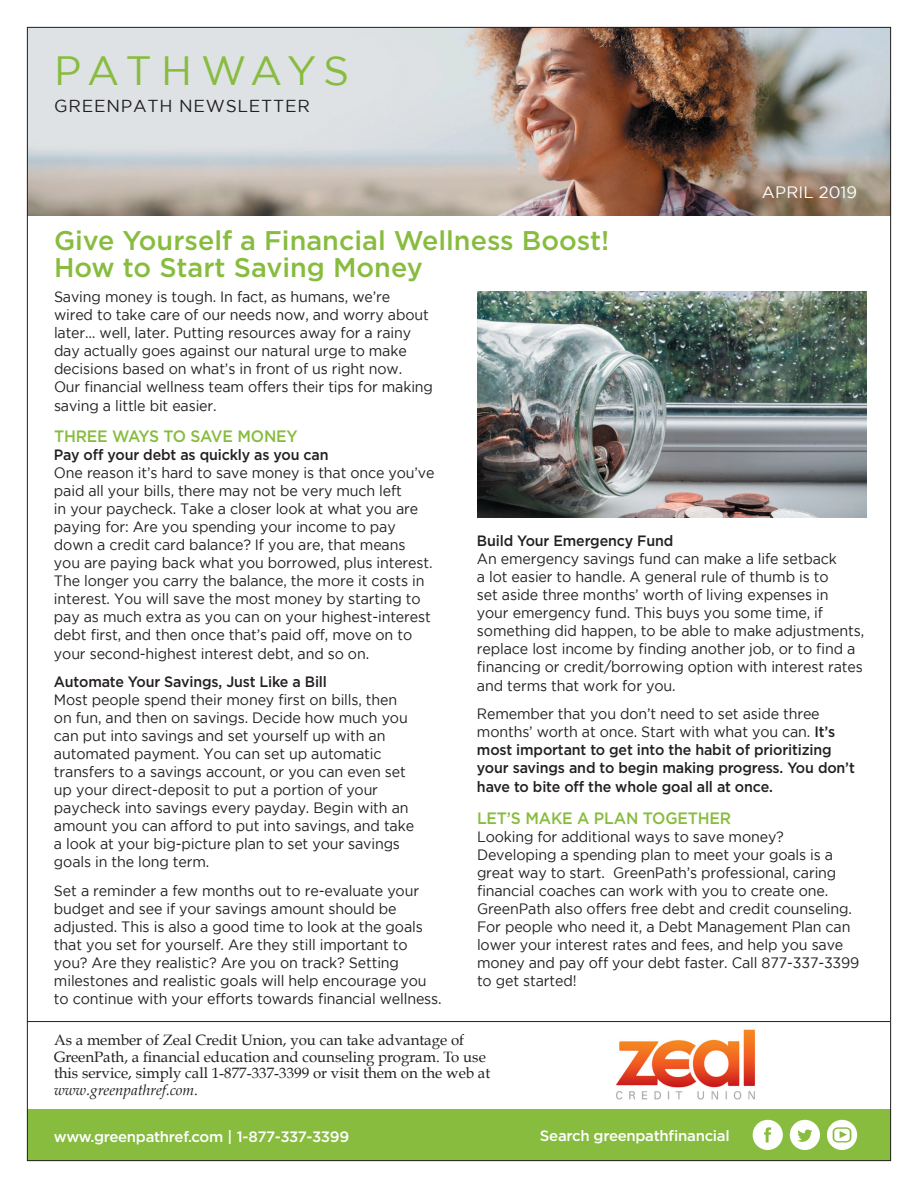
<style>
.page{position:relative;width:918px;height:1188px;background:#fff}
.page>*{position:absolute;margin:0;border:0;box-sizing:border-box;transform-origin:0 0}
.t1{font:40.8px "Gotham";letter-spacing:.15em;color:#87bc3f}
.t2{font:500 27px/27px "Gotham";color:#87bc3f}
.t3{font:17.25px "Gotham";letter-spacing:.045em;color:#231f20}
.t4{font:500 16.5px "Gotham";letter-spacing:-.01em;color:#87bc3f;scale:.95 1}
.t5{font:16.5px "Gotham";letter-spacing:.015em;color:#fff}
.t6{font:15px/18px "Gotham";letter-spacing:-.01em;color:#231f20;scale:.95 1}
.t7{font:500 15px/18.1px "Gotham";letter-spacing:-.01em;color:#231f20;scale:.95 1}
.t8{font:15px/16.5px "Book Antiqua";color:#231f20}
.t9{font:500 15px "Gotham";letter-spacing:-.02em;color:#fff}
.s1{font-weight:400}
.s2{font-style:italic}
</style>
<div class="page">
<img style="left:29px;top:29px;width:860px;height:187px">
<div style="left:27px;top:1109px;width:864px;height:52px;background:#87bc3f"></div>
<div style="left:790px;top:1120px;width:30px;height:30px;background:#fff;border-radius:50%"></div>
<svg style="left:797px;top:1130px;width:15px;height:12px"></svg>
<div style="left:753px;top:1120px;width:30px;height:30px;background:#fff;border-radius:50%"></div>
<svg style="left:764px;top:1127px;width:7px;height:15px"></svg>
<div style="left:827px;top:1120px;width:30px;height:30px;background:#fff;border-radius:50%"></div>
<svg style="left:833px;top:1127px;width:18px;height:15px"></svg>
<img style="left:477px;top:291px;width:389px;height:227px">
<hr style="left:27px;top:1021px;width:863px;height:1px;background:#231f20">
<img style="left:616px;top:1029px;width:139px;height:71px">
<h1 class="t1" style="left:54px;top:48px;width:296px">PATHWAYS</h1>
<p class="t3" style="left:54px;top:96px;width:257px">GREENPATH NEWSLETTER</p>
<h2 class="t2" style="left:54px;top:226px;width:557px">Give Yourself a Financial Wellness Boost!<br>How to Start Saving Money</h2>
<p class="t5" style="left:762px;top:183px;width:97px">APRIL 2019</p>
<p class="t6" style="left:54px;top:287px;width:401px">Saving money is tough. In fact, as humans, we’re<br>wired to take care of our needs now, and worry about later… well, later. Putting resources away for a rainy day actually goes against our natural urge to make decisions based on what’s in front of us right now.<br>Our financial wellness team offers their tips for making saving a little bit easier.</p>
<p class="t4" style="left:54px;top:426px;width:258px">THREE WAYS TO SAVE MONEY</p>
<p class="t7" style="left:54px;top:446px;width:291px">Pay off your debt as quickly as you can</p>
<p class="t6" style="left:54px;top:464px;width:402px">One reason it’s hard to save money is that once you’ve paid all your bills, there may not be very much left<br>in your paycheck. Take a closer look at what you are paying for: Are you spending your income to pay down a credit card balance? If you are, that means you are paying back what you borrowed, plus interest.<br>The longer you carry the balance, the more it costs in interest. You will save the most money by starting to pay as much extra as you can on your highest-interest debt first, and then once that’s paid off, move on to your second-highest interest debt, and so on.</p>
<p class="t7" style="left:54px;top:673px;width:289px">Automate Your Savings, Just Like a Bill</p>
<p class="t6" style="left:54px;top:691px;width:381px">Most people spend their money first on bills, then on fun, and then on savings. Decide how much you can put into savings and set yourself up with an automated payment. You can set up automatic transfers to a savings account, or you can even set up your direct-deposit to put a portion of your paycheck into savings every payday. Begin with an amount you can afford to put into savings, and take a look at your big-picture plan to set your savings goals in the long term.</p>
<p class="t6" style="left:54px;top:881px;width:410px">Set a reminder a few months out to re-evaluate your budget and see if your savings amount should be adjusted. This is also a good time to look at the goals that you set for yourself. Are they still important to you? Are they realistic? Are you on track? Setting milestones and realistic goals will help encourage you to continue with your efforts towards financial wellness.</p>
<p class="t7" style="left:477px;top:532px;width:208px">Build Your Emergency Fund</p>
<p class="t6" style="left:477px;top:550px;width:409px">An emergency savings fund can make a life setback<br>a lot easier to handle. A general rule of thumb is to<br>set aside three months’ worth of living expenses in your emergency fund. This buys you some time, if something did happen, to be able to make adjustments, replace lost income by finding another job, or to find a financing or credit/borrowing option with interest rates and terms that work for you.</p>
<p class="t7" style="left:477px;top:705px;width:399px"><span class="s1">Remember that you don’t need to set aside three months’ worth at once. Start with what you can.</span> It’s most important to get into the habit of prioritizing your savings and to begin making progress. You don’t have to bite off the whole goal all at once.</p>
<p class="t4" style="left:477px;top:807px;width:269px">LET’S MAKE A PLAN TOGETHER</p>
<p class="t6" style="left:477px;top:827px;width:404px">Looking for additional ways to save money?<br>Developing a spending plan to meet your goals is a great way to start. GreenPath’s professional, caring financial coaches can work with you to create one.<br>GreenPath also offers free debt and credit counseling.<br>For people who need it, a Debt Management Plan can lower your interest rates and fees, and help you save money and pay off your debt faster. Call 877-337-3399 to get started!</p>
<p class="t8" style="left:54px;top:1032px;width:438px">As a member of Zeal Credit Union, you can take advantage of GreenPath, a financial education and counseling program. To use this service, simply call 1-877-337-3399 or visit them on the web at <span class="s2">www.greenpathref.com</span>.</p>
<p class="t9" style="left:54px;top:1127px;width:297px">www.greenpathref.com | 1-877-337-3399</p>
<p class="t9" style="left:540px;top:1126px;width:191px">Search greenpathfinancial</p>
</div>
